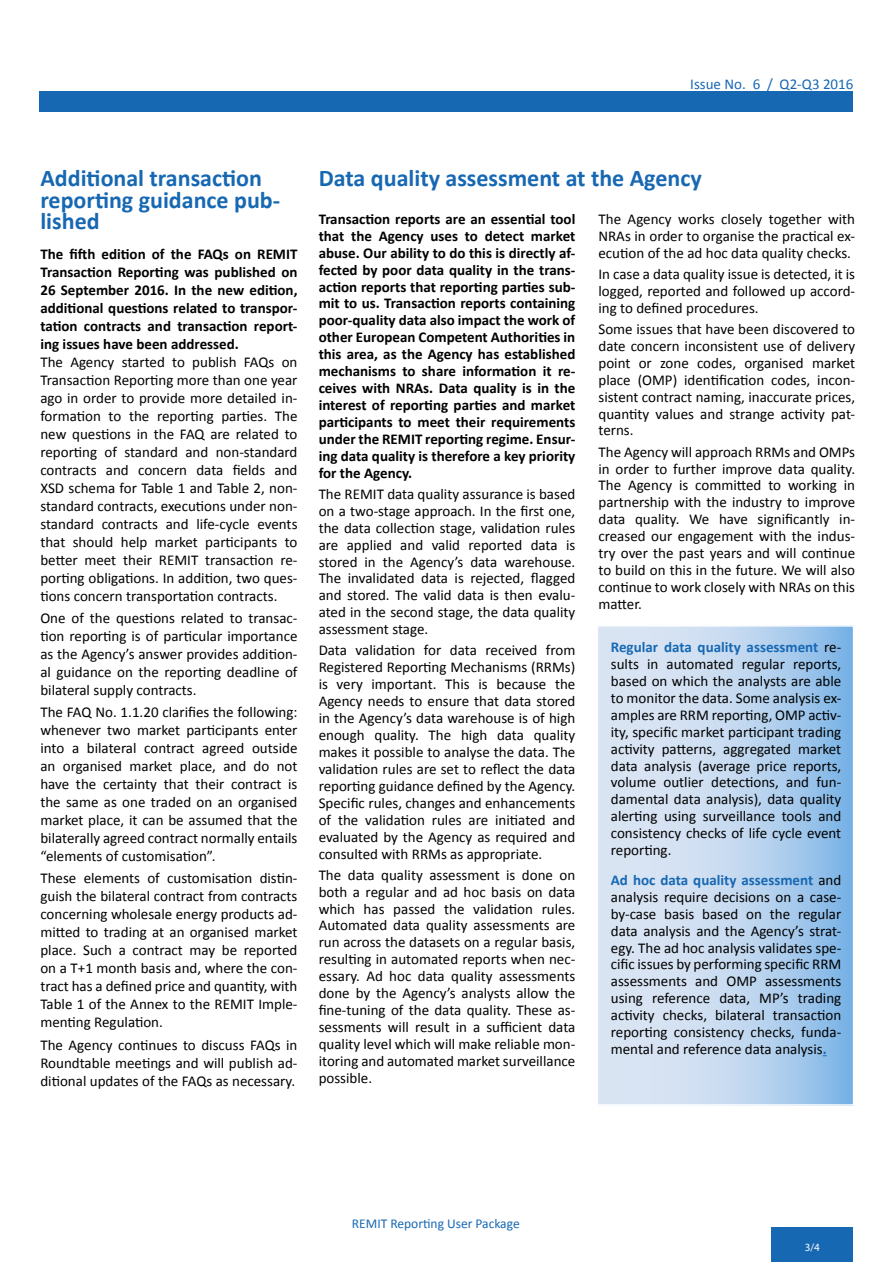
<style>
.page{position:relative;width:893px;height:1263px;background:#fff}
.page>*{position:absolute;margin:0;border:0;box-sizing:border-box;transform-origin:0 0}
.t1{font:700 24px/21.6px "Calibri";color:#1768b3}
.t2{font:15px/17px "Calibri";color:#000;text-align:justify}
.t3{font:700 15px/17px "Calibri";color:#000;text-align:justify}
.t4{font:15px "Calibri";color:#1768b3}
.t5{font:13.5px "Calibri";color:#1768b3}
.t6{font:11.1px "Myriad Pro";color:#fff}
.s1{font-weight:700;color:#1768b3}
</style>
<div class="page">
<div style="left:39px;top:91px;width:814px;height:21px;background:#1768b3"></div>
<div style="left:772px;top:1228px;width:81px;height:34px;background:#1768b3"></div>
<svg style="left:600px;top:628px;width:251px;height:475px;background:#bdd5ef"></svg>
<div style="left:597px;top:625px;width:257px;height:481px;border:2px solid #fff"></div>
<p class="t4" style="left:690px;top:74px;width:165px">Issue No. 6 / Q2-Q3 2016</p>
<p class="t1" style="left:40px;top:167px;width:241px">Additional transaction reporting guidance pub&shy;lished</p>
<p class="t3" style="left:40px;top:245px;width:259px;line-height:18px">The fifth edition of the FAQs on REMIT Transaction Reporting was published on 26 September 2016. In the new edition, additional questions related to transpor&shy;tation contracts and transaction report&shy;ing issues have been addressed.</p>
<p class="t2" style="left:40px;top:353px;width:259px;line-height:18px">The Agency started to publish FAQs on Transaction Reporting more than one year ago in order to provide more detailed in&shy;formation to the reporting parties. The new questions in the FAQ are related to reporting of standard and non-standard contracts and concern data fields and XSD schema for Table 1 and Table 2, non&shy;standard contracts, executions under non&shy;standard contracts and life-cycle events that should help market participants to better meet their REMIT transaction re&shy;porting obligations. In addition, two ques&shy;tions concern transportation contracts.</p>
<p class="t2" style="left:40px;top:609px;width:259px;line-height:18px">One of the questions related to transac&shy;tion reporting is of particular importance as the Agency’s answer provides addition&shy;al guidance on the reporting deadline of bilateral supply contracts.</p>
<p class="t2" style="left:40px;top:703px;width:259px;line-height:18px">The FAQ No. 1.1.20 clarifies the following: whenever two market participants enter into a bilateral contract agreed outside an organised market place, and do not have the certainty that their contract is the same as one traded on an organised market place, it can be assumed that the bilaterally agreed contract normally entails “elements of customisation”.</p>
<p class="t2" style="left:40px;top:869px;width:259px;line-height:18px">These elements of customisation distin&shy;guish the bilateral contract from contracts concerning wholesale energy products ad&shy;mitted to trading at an organised market place. Such a contract may be reported on a T+1 month basis and, where the con&shy;tract has a defined price and quantity, with Table 1 of the Annex to the REMIT Imple&shy;menting Regulation.</p>
<p class="t2" style="left:40px;top:1036px;width:259px;line-height:18px">The Agency continues to discuss FAQs in Roundtable meetings and will publish ad&shy;ditional updates of the FAQs as necessary.</p>
<p class="t1" style="left:319px;top:167px;width:384px">Data quality assessment at the Agency</p>
<p class="t3" style="left:319px;top:210px;width:258px">Transaction reports are an essential tool that the Agency uses to detect market abuse. Our ability to do this is directly af&shy;fected by poor data quality in the trans&shy;action reports that reporting parties sub&shy;mit to us. Transaction reports containing poor-quality data also impact the work of other European Competent Authorities in this area, as the Agency has established mechanisms to share information it re&shy;ceives with NRAs. Data quality is in the interest of reporting parties and market participants to meet their requirements under the REMIT reporting regime. Ensur&shy;ing data quality is therefore a key priority for the Agency.</p>
<p class="t2" style="left:319px;top:485px;width:258px">The REMIT data quality assurance is based on a two-stage approach. In the first one, the data collection stage, validation rules are applied and valid reported data is stored in the Agency’s data warehouse.<br>The invalidated data is rejected, flagged and stored. The valid data is then evalu&shy;ated in the second stage, the data quality assessment stage.</p>
<p class="t2" style="left:319px;top:642px;width:258px">Data validation for data received from Registered Reporting Mechanisms (RRMs) is very important. This is because the Agency needs to ensure that data stored in the Agency’s data warehouse is of high enough quality. The high data quality makes it possible to analyse the data. The validation rules are set to reflect the data reporting guidance defined by the Agency.<br>Specific rules, changes and enhancements of the validation rules are initiated and evaluated by the Agency as required and consulted with RRMs as appropriate.</p>
<p class="t2" style="left:319px;top:866px;width:258px">The data quality assessment is done on both a regular and ad hoc basis on data which has passed the validation rules.<br>Automated data quality assessments are run across the datasets on a regular basis, resulting in automated reports when nec&shy;essary. Ad hoc data quality assessments done by the Agency’s analysts allow the fine-tuning of the data quality. These as&shy;sessments will result in a sufficient data quality level which will make reliable mon&shy;itoring and automated market surveillance possible.</p>
<p class="t2" style="left:598px;top:210px;width:258px">The Agency works closely together with NRAs in order to organise the practical ex&shy;ecution of the ad hoc data quality checks.</p>
<p class="t2" style="left:598px;top:265px;width:258px">In case a data quality issue is detected, it is logged, reported and followed up accord&shy;ing to defined procedures.</p>
<p class="t2" style="left:598px;top:320px;width:258px">Some issues that have been discovered to date concern inconsistent use of delivery point or zone codes, organised market place (OMP) identification codes, incon&shy;sistent contract naming, inaccurate prices, quantity values and strange activity pat&shy;terns.</p>
<p class="t2" style="left:598px;top:443px;width:258px">The Agency will approach RRMs and OMPs in order to further improve data quality.<br>The Agency is committed to working in partnership with the industry to improve data quality. We have significantly in&shy;creased our engagement with the indus&shy;try over the past years and will continue to build on this in the future. We will also continue to work closely with NRAs on this matter.</p>
<p class="t2" style="left:611px;top:639px;width:232px"><span class="s1">Regular data quality assessment</span> re&shy;sults in automated regular reports, based on which the analysts are able to monitor the data. Some analysis ex&shy;amples are RRM reporting, OMP activ&shy;ity, specific market participant trading activity patterns, aggregated market data analysis (average price reports, volume outlier detections, and fun&shy;damental data analysis), data quality alerting using surveillance tools and consistency checks of life cycle event reporting.</p>
<p class="t2" style="left:611px;top:871px;width:232px"><span class="s1">Ad hoc data quality assessment</span> and analysis require decisions on a case&shy;by-case basis based on the regular data analysis and the Agency’s strat&shy;egy. The ad hoc analysis validates spe&shy;cific issues by performing specific RRM assessments and OMP assessments using reference data, MP’s trading activity checks, bilateral transaction reporting consistency checks, funda&shy;mental and reference data analysis<span class="s1">.</span></p>
<p class="t5" style="left:352px;top:1215px;width:169px">REMIT Reporting User Package</p>
<p class="t6" style="left:805px;top:1240px;width:17px">3/4</p>
</div>
